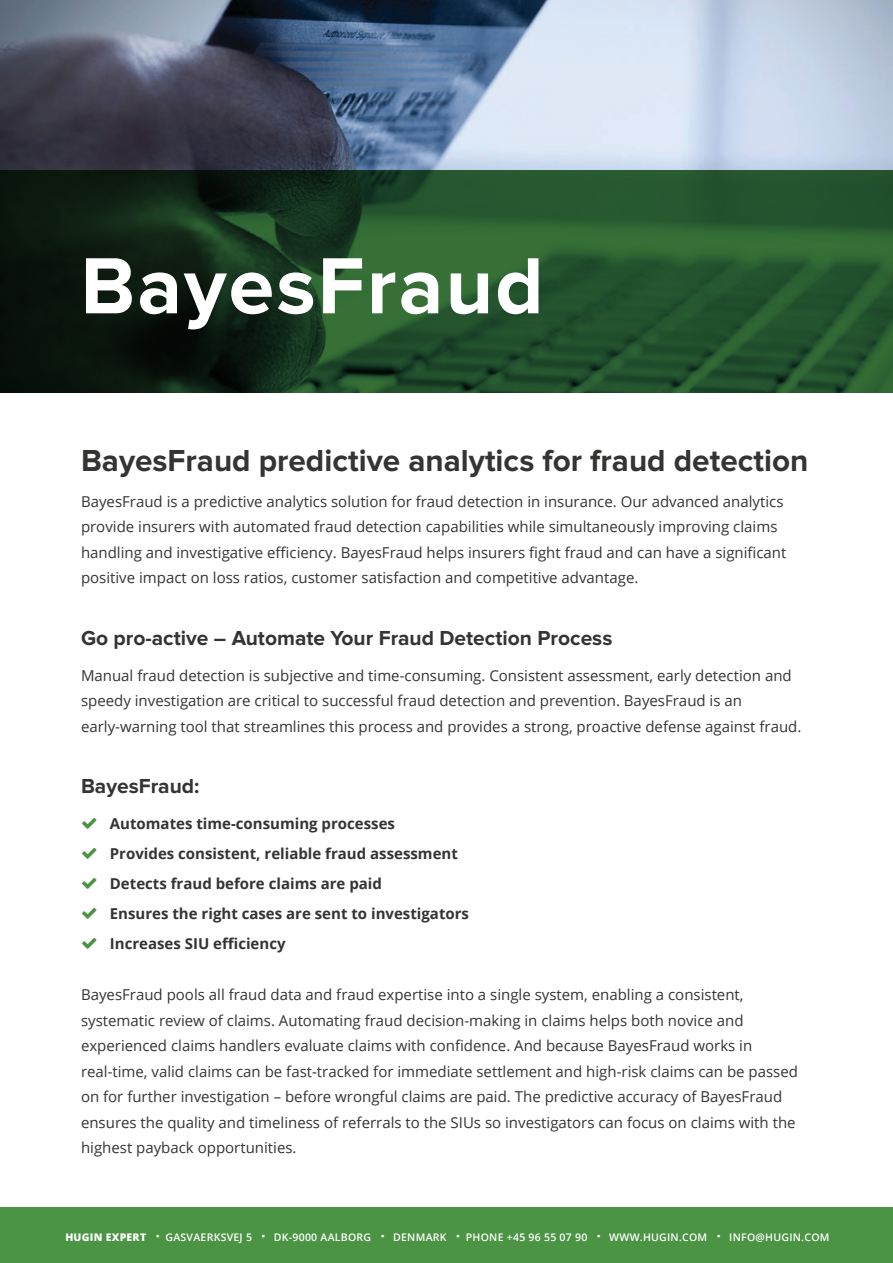
<style>
.page{position:relative;width:893px;height:1263px;background:#fff}
.page>*{position:absolute;margin:0;border:0;box-sizing:border-box;transform-origin:0 0}
.t1{font:700 82.5px "Proxima Nova";letter-spacing:.025em;color:#fff}
.t2{font:700 31.5px "Proxima Nova";color:#343433}
.t3{font:700 21px "Proxima Nova";color:#343433}
.t4{font:15px/25.5px "Open Sans";color:#343433}
.t5{font:700 15px "Open Sans";color:#343433}
.t6{font:600 10.5px "Open Sans";letter-spacing:.025em;color:#fff}
.s1{font-weight:800}
.s2{font-weight:800;color:#4a9443}
.s3{font-family:"Morgan Sans Cond Regular Lining";font-weight:400;font-size:16.5px}
</style>
<div class="page">
<div style="left:0;top:1207px;width:893px;height:55px;background:#4a9443"></div>
<img style="left:0;top:0;width:893px;height:392px">
<p class="t1" style="left:81px;top:248px;width:465px">BayesFraud</p>
<p class="t2" style="left:81px;top:446px;width:729px">BayesFraud predictive analytics for fraud detection</p>
<p class="t4" style="left:81px;top:488px;width:707px">BayesFraud is a predictive analytics solution for fraud detection in insurance. Our advanced analytics provide insurers with automated fraud detection capabilities while simultaneously improving claims handling and investigative efficiency. BayesFraud helps insurers fight fraud and can have a significant positive impact on loss ratios, customer satisfaction and competitive advantage.</p>
<p class="t3" style="left:81px;top:628px;width:533px">Go pro-active – Automate Your Fraud Detection Process</p>
<p class="t4" style="left:81px;top:662px;width:712px">Manual fraud detection is subjective and time-consuming. Consistent assessment, early detection and speedy investigation are critical to successful fraud detection and prevention. BayesFraud is an</p>
<p class="t4" style="left:81px;top:713px;width:722px">early-warning tool that streamlines this process and provides a strong, proactive defense against fraud.</p>
<p class="t3" style="left:81px;top:777px;width:120px">BayesFraud:</p>
<p class="t5" style="left:110px;top:813px;width:287px">Automates time-consuming processes</p>
<p class="t5" style="left:110px;top:843px;width:350px">Provides consistent, reliable fraud assessment</p>
<p class="t5" style="left:110px;top:873px;width:274px">Detects fraud before claims are paid</p>
<p class="t5" style="left:110px;top:903px;width:361px">Ensures the right cases are sent to investigators</p>
<p class="t5" style="left:110px;top:933px;width:177px">Increases SIU efficiency</p>
<p class="t4" style="left:81px;top:982px;width:664px">BayesFraud pools all fraud data and fraud expertise into a single system, enabling a consistent,</p>
<p class="t4" style="left:81px;top:1007px;width:664px">systematic review of claims. Automating fraud decision-making in claims helps both novice and</p>
<p class="t4" style="left:81px;top:1033px;width:673px">experienced claims handlers evaluate claims with confidence. And because BayesFraud works in</p>
<p class="t4" style="left:81px;top:1058px;width:718px">real-time, valid claims can be fast-tracked for immediate settlement and high-risk claims can be passed on for further investigation – before wrongful claims are paid. The predictive accuracy of BayesFraud ensures the quality and timeliness of referrals to the SIUs so investigators can focus on claims with the highest payback opportunities.</p>
<p class="t6" style="left:65px;top:1230px;width:766px"><span class="s1">HUGIN EXPERT</span> <span class="s2">|</span><span class="s3">•</span> GASVAERKSVEJ 5 <span class="s2">|</span><span class="s3">•</span> <span class="s2">|</span>DK-9000 AALBORG <span class="s2">|</span><span class="s3">•</span> <span class="s2">|</span>DENMARK <span class="s2">|</span><span class="s3">•</span> PHONE +45 96 55 07 90<span class="s2">|</span> <span class="s3">•</span> <span class="s2">|</span>WWW.HUGIN.COM <span class="s2">|</span><span class="s3">•</span> <span class="s2">|</span>INFO@HUGIN.COM</p>
</div>
